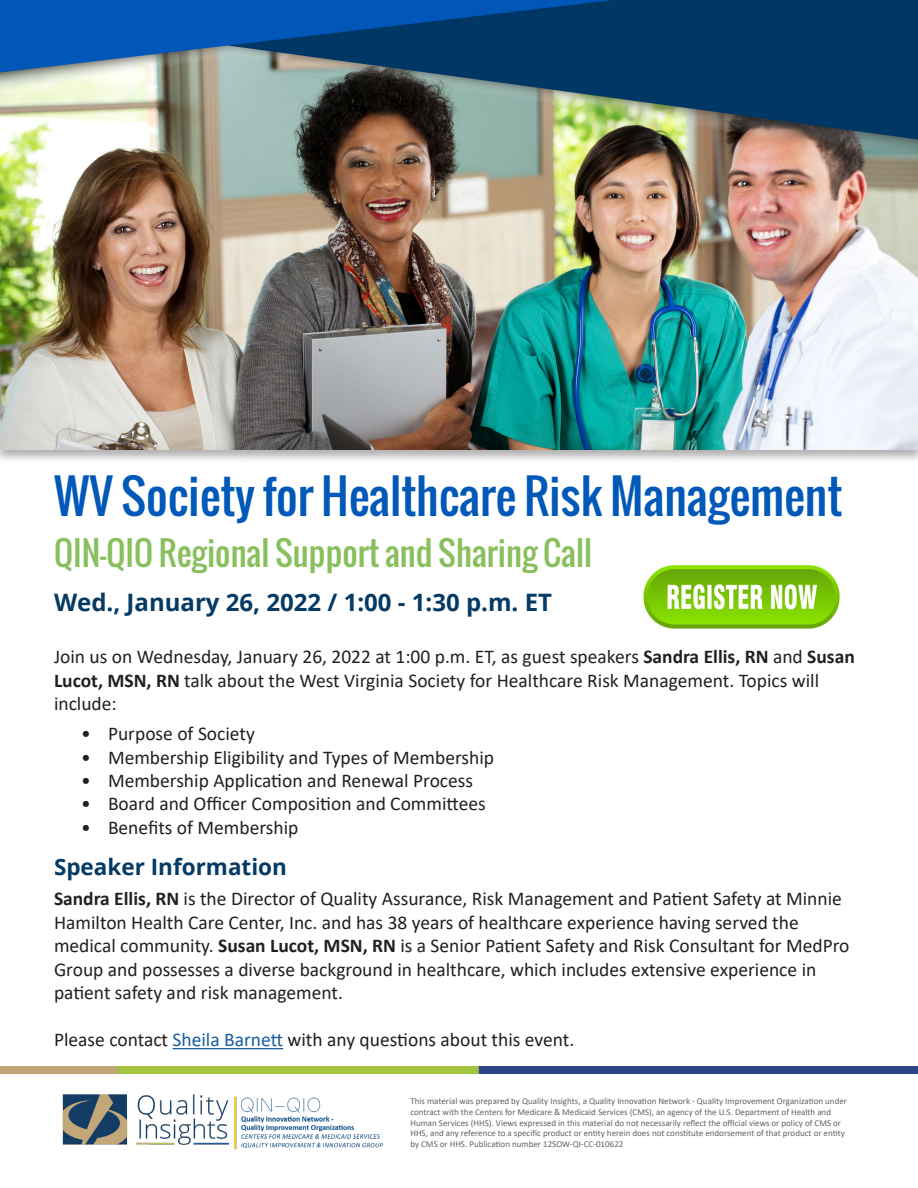
<style>
.page{position:relative;width:918px;height:1188px;background:#fff}
.page>*{position:absolute;margin:0;border:0;box-sizing:border-box;transform-origin:0 0}
.t1{font:46.5px "Oswald";color:#0058b8}
.t2{font:33px "Oswald";color:#89bf5d}
.t3{font:700 24px "Open Sans";color:#043a63}
.t4{font:700 22.5px "Open Sans";color:#043a63}
.t5{font:19.5px/23.4px "Calibri";color:#231f20}
.t6{font:9px/10.8px "Calibri";color:#636366}
.s1{font-weight:700}
.s2{color:#175d9e}
</style>
<div class="page">
<div style="left:0;top:30px;width:918px;height:434px;background:#231f20;opacity:.35"></div>
<img style="left:0;top:162px;width:918px;height:287px">
<img style="left:0;top:1066px;width:918px;height:7px">
<img style="left:234px;top:1096px;width:149px;height:54px">
<img style="left:0;top:0;width:918px;height:162px">
<img style="left:643px;top:565px;width:197px;height:64px">
<hr style="left:173px;top:1048px;width:110px;height:1px;background:#175d9e">
<img style="left:62px;top:1094px;width:166px;height:51px">
<p class="t1" style="left:54px;top:461px;width:790px">WV Society for Healthcare Risk Management</p>
<p class="t2" style="left:54px;top:528px;width:540px">QIN-QIO Regional Support and Sharing Call</p>
<p class="t3" style="left:54px;top:585px;width:500px">Wed., January 26, 2022 / 1:00 - 1:30 p.m. ET</p>
<p class="t5" style="left:54px;top:645px;width:802px">Join us on Wednesday, January 26, 2022 at 1:00 p.m. ET, as guest speakers <span class="s1">Sandra Ellis, RN</span> and <span class="s1">Susan<br>Lucot, MSN, RN</span> talk about the West Virginia Society for Healthcare Risk Management. Topics will include:</p>
<p class="t5" style="left:81px;top:722px;width:175px">• Purpose of Society</p>
<p class="t5" style="left:81px;top:745px;width:415px">• Membership Eligibility and Types of Membership</p>
<p class="t5" style="left:81px;top:768px;width:394px">• Membership Application and Renewal Process</p>
<p class="t5" style="left:81px;top:792px;width:406px">• Board and Officer Composition and Committees</p>
<p class="t5" style="left:81px;top:815px;width:219px">• Benefits of Membership</p>
<p class="t4" style="left:54px;top:851px;width:234px">Speaker Information</p>
<p class="t5" style="left:54px;top:887px;width:797px"><span class="s1">Sandra Ellis, RN</span> is the Director of Quality Assurance, Risk Management and Patient Safety at Minnie Hamilton Health Care Center, Inc. and has 38 years of healthcare experience having served the medical community. <span class="s1">Susan Lucot, MSN, RN</span> is a Senior Patient Safety and Risk Consultant for MedPro Group and possesses a diverse background in healthcare, which includes extensive experience in patient safety and risk management.</p>
<p class="t5" style="left:54px;top:1028px;width:522px">Please contact <span class="s2">Sheila Barnett</span> with any questions about this event.</p>
<p class="t6" style="left:410px;top:1095px;width:438px">This material was prepared by Quality Insights, a Quality Innovation Network - Quality Improvement Organization under contract with the Centers for Medicare &amp; Medicaid Services (CMS), an agency of the U.S. Department of Health and Human Services (HHS). Views expressed in this material do not necessarily reflect the official views or policy of CMS or HHS, and any reference to a specific product or entity herein does not constitute endorsement of that product or entity by CMS or HHS. Publication number 12SOW-QI-CC-010622</p>
</div>
